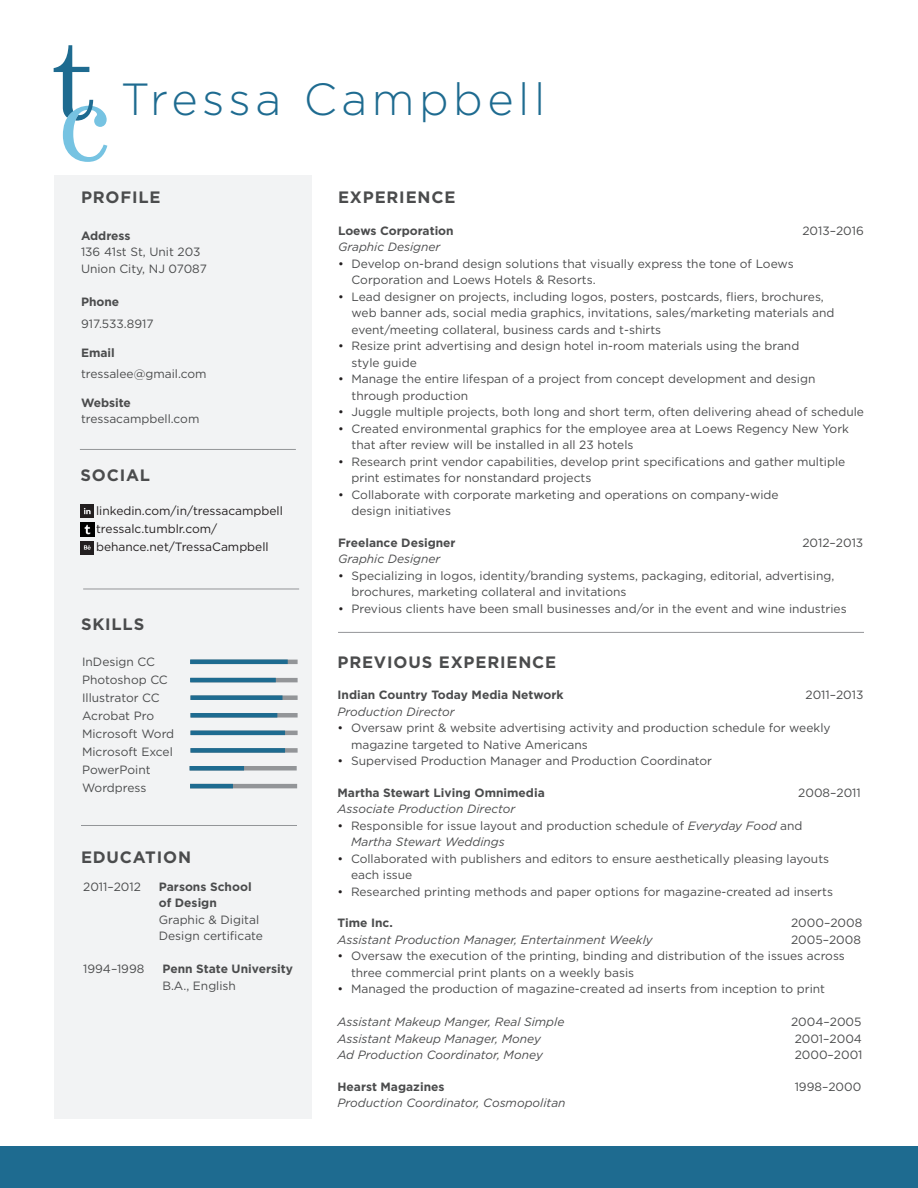
<style>
.page{position:relative;width:918px;height:1188px;background:#fff}
.page>*{position:absolute;margin:0;border:0;box-sizing:border-box;transform-origin:0 0}
.Name{font:300 45px "Gotham";letter-spacing:.1em;color:#1e6b90}
.t1{font:700 16.5px "Gotham";letter-spacing:.05em;color:#4b4c4d}
.t2{font:12px/16.5px "Gotham";color:#4b4c4d}
.t3{font:italic 12px "Gotham";color:#4b4c4d}
.t4{font:700 12px "Gotham";color:#4b4c4d}
.t5{font:12px "Gotham";color:#231f20}
.s1{font-weight:700}
.s2{color:#231f20}
.s3{font-style:italic}
</style>
<div class="page">
<div style="left:54px;top:176px;width:258px;height:943px;background:#f2f3f4"></div>
<svg style="left:54px;top:45px;width:53px;height:117px"></svg>
<div style="left:0;top:1146px;width:918px;height:42px;background:#1e6b90"></div>
<hr style="left:338px;top:632px;width:526px;height:1px;background:#939598">
<hr style="left:80px;top:449px;width:216px;height:1px;background:#939598">
<hr style="left:83px;top:589px;width:216px;height:1px;background:#939598">
<div style="left:81px;top:505px;width:13px;height:13px;background:#231f20"></div>
<svg style="left:84px;top:508px;width:7px;height:6px"></svg>
<div style="left:81px;top:541px;width:13px;height:13px;background:#231f20"></div>
<svg style="left:84px;top:545px;width:7px;height:5px"></svg>
<svg style="left:81px;top:523px;width:13px;height:13px"></svg>
<hr style="left:81px;top:825px;width:216px;height:1px;background:#939598">
<hr style="left:191px;top:660px;width:107px;height:4px;background:#939598">
<hr style="left:191px;top:678px;width:107px;height:4px;background:#939598">
<div style="left:191px;top:695px;width:107px;height:5px;background:#939598"></div>
<div style="left:191px;top:713px;width:107px;height:5px;background:#939598"></div>
<hr style="left:191px;top:731px;width:107px;height:4px;background:#939598">
<div style="left:191px;top:748px;width:107px;height:5px;background:#939598"></div>
<hr style="left:190px;top:660px;width:98px;height:4px;background:#1e6b90">
<hr style="left:190px;top:678px;width:86px;height:4px;background:#1e6b90">
<div style="left:191px;top:695px;width:91px;height:5px;background:#1e6b90"></div>
<div style="left:191px;top:713px;width:86px;height:5px;background:#1e6b90"></div>
<hr style="left:191px;top:731px;width:94px;height:4px;background:#1e6b90">
<div style="left:191px;top:748px;width:94px;height:5px;background:#1e6b90"></div>
<div style="left:190px;top:766px;width:107px;height:5px;background:#939598"></div>
<div style="left:190px;top:766px;width:54px;height:5px;background:#1e6b90"></div>
<hr style="left:190px;top:784px;width:107px;height:4px;background:#939598">
<hr style="left:190px;top:784px;width:43px;height:4px;background:#1e6b90">
<p class="Name" style="left:121px;top:71px;width:426px">Tressa Campbell</p>
<p class="t1" style="left:81px;top:186px;width:81px">PROFILE</p>
<p class="t4" style="left:81px;top:228px;width:51px">Address</p>
<p class="t2" style="left:81px;top:244px;width:121px">136 41st St, Unit 203</p>
<p class="t2" style="left:81px;top:260px;width:127px">Union City, NJ 07087</p>
<p class="t2" style="left:81px;top:291px;width:74px;line-height:21.6px"><span class="s1">Phone<br></span>917.533.8917</p>
<p class="t4" style="left:81px;top:344px;width:35px">Email</p>
<p class="t2" style="left:81px;top:365px;width:127px">tressalee@gmail.com</p>
<p class="t4" style="left:81px;top:394px;width:51px">Website</p>
<p class="t2" style="left:81px;top:410px;width:120px">tressacampbell.com</p>
<p class="t1" style="left:81px;top:464px;width:71px">SOCIAL</p>
<p class="t5" style="left:96px;top:503px;width:188px">linkedin.com/in/tressacampbell</p>
<p class="t5" style="left:96px;top:521px;width:123px">tressalc.tumblr.com/</p>
<p class="t5" style="left:96px;top:539px;width:174px">behance.net/TressaCampbell</p>
<p class="t1" style="left:81px;top:614px;width:65px">SKILLS</p>
<p class="t2" style="left:82px;top:653px;width:74px">InDesign CC</p>
<p class="t2" style="left:82px;top:671px;width:87px">Photoshop CC</p>
<p class="t2" style="left:82px;top:689px;width:79px">Illustrator CC</p>
<p class="t2" style="left:82px;top:707px;width:74px">Acrobat Pro</p>
<p class="t2" style="left:82px;top:725px;width:94px">Microsoft Word</p>
<p class="t2" style="left:82px;top:743px;width:92px">Microsoft Excel</p>
<p class="t2" style="left:82px;top:761px;width:70px">PowerPoint</p>
<p class="t2" style="left:82px;top:779px;width:66px">Wordpress</p>
<p class="t1" style="left:81px;top:846px;width:112px">EDUCATION</p>
<p class="t2" style="left:83px;top:878px;width:59px">2011–2012</p>
<p class="t2" style="left:159px;top:878px;width:106px"><span class="s1">Parsons School of Design<br></span>Graphic &amp; Digital<br>Design certificate</p>
<p class="t2" style="left:83px;top:961px;width:63px">1994–1998</p>
<p class="t4" style="left:162px;top:961px;width:132px">Penn State University</p>
<p class="t2" style="left:162px;top:977px;width:75px">B.A., English</p>
<p class="t1" style="left:338px;top:186px;width:119px">EXPERIENCE</p>
<p class="t4" style="left:338px;top:223px;width:117px">Loews Corporation</p>
<p class="t2" style="left:802px;top:222px;width:63px">2013–2016</p>
<p class="t3" style="left:338px;top:239px;width:104px">Graphic Designer</p>
<p class="t2" style="left:352px;top:255px;width:444px;text-indent:-14px"><span class="s2">•</span> Develop on-brand design solutions that visually express the tone of Loews<br>Corporation and Loews Hotels &amp; Resorts.</p>
<p class="t2" style="left:352px;top:288px;width:484px;text-indent:-14px"><span class="s2">•</span> Lead designer on projects, including logos, posters, postcards, fliers, brochures, web banner ads, social media graphics, invitations, sales/marketing materials and event/meeting collateral, business cards and t-shirts</p>
<p class="t2" style="left:352px;top:338px;width:449px;text-indent:-14px"><span class="s2">•</span> Resize print advertising and design hotel in-room materials using the brand style guide</p>
<p class="t2" style="left:352px;top:371px;width:465px;text-indent:-14px"><span class="s2">•</span> Manage the entire lifespan of a project from concept development and design through production</p>
<p class="t2" style="left:338px;top:404px;width:527px"><span class="s2">•</span> Juggle multiple projects, both long and short term, often delivering ahead of schedule</p>
<p class="t2" style="left:352px;top:420px;width:499px;text-indent:-14px"><span class="s2">•</span> Created environmental graphics for the employee area at Loews Regency New York that after review will be installed in all 23 hotels</p>
<p class="t2" style="left:352px;top:453px;width:495px;text-indent:-14px"><span class="s2">•</span> Research print vendor capabilities, develop print specifications and gather multiple print estimates for nonstandard projects</p>
<p class="t2" style="left:352px;top:486px;width:429px;text-indent:-14px"><span class="s2">•</span> Collaborate with corporate marketing and operations on company-wide design initiatives</p>
<p class="t4" style="left:338px;top:535px;width:119px">Freelance Designer</p>
<p class="t2" style="left:802px;top:534px;width:62px">2012–2013</p>
<p class="t3" style="left:338px;top:551px;width:104px">Graphic Designer</p>
<p class="t2" style="left:352px;top:567px;width:484px;text-indent:-14px"><span class="s2">•</span> Specializing in logos, identity/branding systems, packaging, editorial, advertising, brochures, marketing collateral and invitations</p>
<p class="t2" style="left:338px;top:600px;width:510px"><span class="s2">•</span> Previous clients have been small businesses and/or in the event and wine industries</p>
<p class="t1" style="left:338px;top:651px;width:220px">PREVIOUS EXPERIENCE</p>
<p class="t4" style="left:338px;top:687px;width:228px">Indian Country Today Media Network</p>
<p class="t2" style="left:805px;top:686px;width:59px">2011–2013</p>
<p class="t3" style="left:338px;top:704px;width:119px">Production Director</p>
<p class="t2" style="left:351px;top:719px;width:481px;text-indent:-14px"><span class="s2">•</span> Oversaw print &amp; website advertising activity and production schedule for weekly magazine targeted to Native Americans</p>
<p class="t2" style="left:338px;top:752px;width:376px"><span class="s2">•</span> Supervised Production Manager and Production Coordinator</p>
<p class="t4" style="left:338px;top:784px;width:209px">Martha Stewart Living Omnimedia</p>
<p class="t2" style="left:798px;top:784px;width:64px">2008–2011</p>
<p class="t3" style="left:338px;top:801px;width:179px">Associate Production Director</p>
<p class="t2" style="left:351px;top:817px;width:453px;text-indent:-14px"><span class="s2">•</span> Responsible for issue layout and production schedule of <span class="s3">Everyday Food</span> and<br><span class="s3">Martha Stewart Weddings</span></p>
<p class="t2" style="left:351px;top:850px;width:480px;text-indent:-14px"><span class="s2">•</span> Collaborated with publishers and editors to ensure aesthetically pleasing layouts each issue</p>
<p class="t2" style="left:338px;top:883px;width:497px"><span class="s2">•</span> Researched printing methods and paper options for magazine-created ad inserts</p>
<p class="t4" style="left:338px;top:915px;width:57px">Time Inc.</p>
<p class="t2" style="left:791px;top:914px;width:73px">2000–2008</p>
<p class="t3" style="left:338px;top:932px;width:317px">Assistant Production Manager, Entertainment Weekly</p>
<p class="t2" style="left:791px;top:931px;width:71px">2005–2008</p>
<p class="t2" style="left:351px;top:947px;width:495px;text-indent:-14px"><span class="s2">•</span> Oversaw the execution of the printing, binding and distribution of the issues across three commercial print plants on a weekly basis</p>
<p class="t2" style="left:338px;top:980px;width:489px"><span class="s2">•</span> Managed the production of magazine-created ad inserts from inception to print</p>
<p class="t3" style="left:338px;top:1014px;width:228px">Assistant Makeup Manger, Real Simple</p>
<p class="t2" style="left:791px;top:1013px;width:72px">2004–2005</p>
<p class="t3" style="left:338px;top:1031px;width:205px">Assistant Makeup Manager, Money</p>
<p class="t2" style="left:795px;top:1030px;width:69px">2001–2004</p>
<p class="t3" style="left:338px;top:1047px;width:207px">Ad Production Coordinator, Money</p>
<p class="t2" style="left:795px;top:1046px;width:69px">2000–2001</p>
<p class="t4" style="left:338px;top:1078px;width:109px">Hearst Magazines</p>
<p class="t2" style="left:795px;top:1078px;width:68px">1998–2000</p>
<p class="t3" style="left:338px;top:1095px;width:230px">Production Coordinator, Cosmopolitan</p>
</div>
